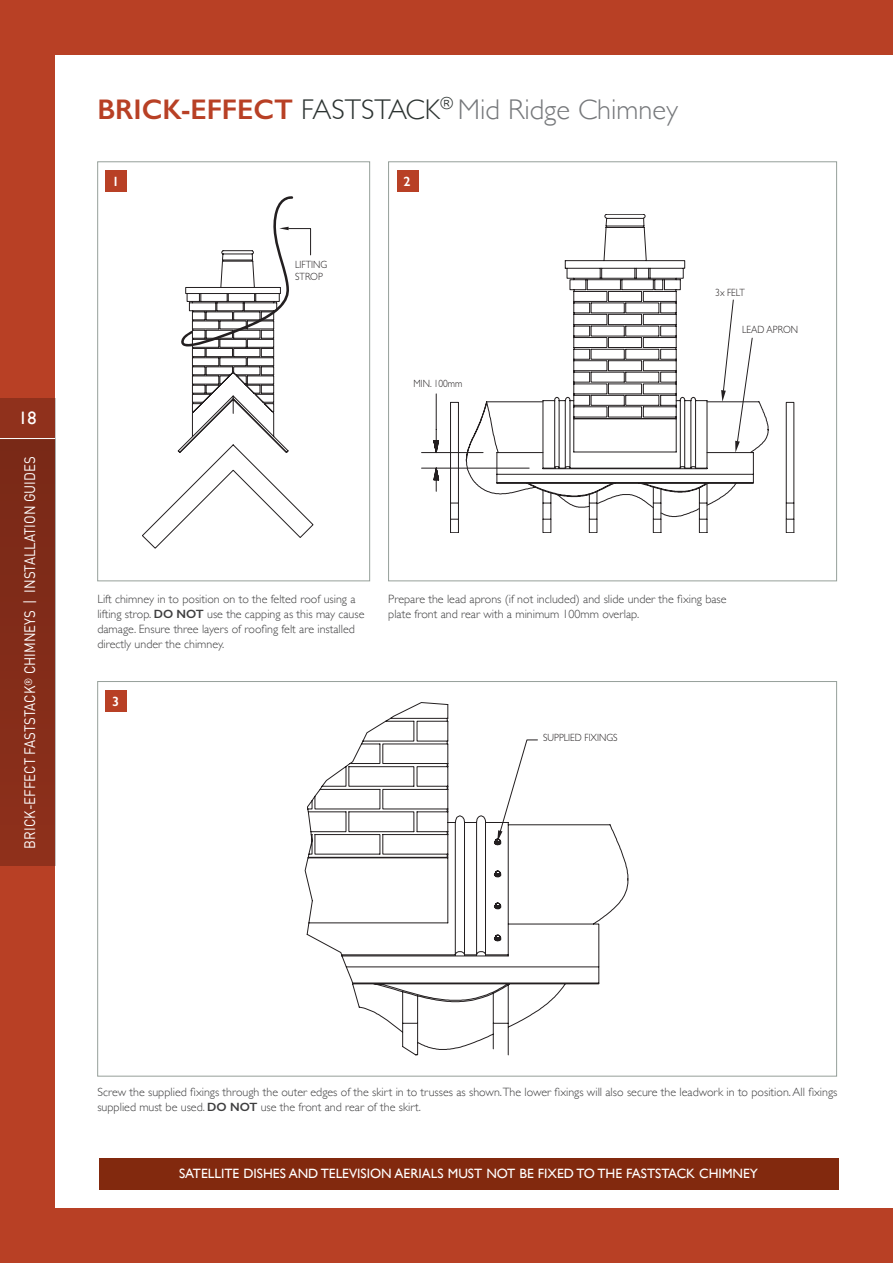
<style>
.page{position:relative;width:893px;height:1263px;background:#b84025}
.page>*{position:absolute;margin:0;border:0;box-sizing:border-box;transform-origin:0 0}
.t1{font:300 28.5px "Gill Sans";color:#76787b}
.t2{font:18px "Gill Sans";color:#fff}
.t3{font:15px "DIN";color:#fff;scale:.88 1}
.t4{font:13.5px "Gill Sans";color:#fff}
.t5{font:600 13.5px "Gill Sans";color:#fff}
.t6{font:300 12px/15px "Gill Sans";color:#3e3e3f}
.t7{font:300 10.5px/11.7px "Gill Sans";color:#231f20;scale:.9 1}
.s1{font-weight:600;color:#b84025}
.s2{color:#2d3432}
.s3{font-weight:600}
</style>
<div class="page">
<div style="left:55px;top:55px;width:838px;height:1153px;background:#fff"></div>
<div style="left:99px;top:1158px;width:739px;height:31px;background:#82290e"></div>
<div style="left:0;top:398px;width:55px;height:468px;background:#90311c"></div>
<div style="left:0;top:439px;width:55px;height:427px;background:#822c19"></div>
<hr style="left:0;top:438px;width:55px;height:1px;background:#fff">
<div style="left:97px;top:161px;width:273px;height:420px;background:#fff;border:1px solid #96a09a"></div>
<div style="left:105px;top:170px;width:22px;height:22px;background:#b84025"></div>
<svg style="left:305px;top:702px;width:323px;height:353px"></svg>
<svg style="left:497px;top:739px;width:41px;height:103px"></svg>
<div style="left:105px;top:690px;width:22px;height:22px;background:#b84025"></div>
<svg style="left:564px;top:214px;width:122px;height:85px"></svg>
<svg style="left:450px;top:401px;width:344px;height:132px"></svg>
<svg style="left:433px;top:299px;width:320px;height:156px"></svg>
<svg style="left:433px;top:467px;width:6px;height:24px"></svg>
<hr style="left:422px;top:452px;width:61px;height:1px;background:#231f20">
<hr style="left:422px;top:468px;width:107px;height:1px;background:#231f20">
<hr style="left:436px;top:394px;width:1px;height:35px;background:#231f20">
<div style="left:397px;top:170px;width:21px;height:22px;background:#b84025"></div>
<svg style="left:142px;top:250px;width:172px;height:298px"></svg>
<svg style="left:180px;top:196px;width:131px;height:150px"></svg>
<h2 class="t2" style="left:19px;top:408px;width:20px">18</h2>
<p class="t3" style="left:20px;top:849px;width:447px;rotate:-90deg">BRICK-EFFECT FASTSTACK<sup>®</sup> CHIMNEYS | INSTALLATION GUIDES</p>
<p class="t1" style="left:97px;top:87px;width:582px"><span class="s1">BRICK-EFFECT</span> <span class="s2">FASTSTACK</span><sup>®</sup> Mid Ridge Chimney</p>
<p class="t5" style="left:112px;top:173px;width:9px">1</p>
<p class="t7" style="left:295px;top:259px;width:37px">LIFTING<br>STROP</p>
<p class="t5" style="left:403px;top:173px;width:9px">2</p>
<p class="t7" style="left:413px;top:378px;width:56px">MIN. 100mm</p>
<p class="t7" style="left:715px;top:286px;width:35px">3x FELT</p>
<p class="t7" style="left:742px;top:324px;width:64px">LEAD APRON</p>
<p class="t6" style="left:97px;top:591px;width:269px">Lift chimney in to position on to the felted roof using a lifting strop. <span class="s3">DO NOT</span> use the capping as this may cause damage. Ensure three layers of roofing felt are installed directly under the chimney.</p>
<p class="t5" style="left:112px;top:693px;width:9px">3</p>
<p class="t6" style="left:388px;top:591px;width:340px">Prepare the lead aprons (if not included) and slide under the fixing base plate front and rear with a minimum 100mm overlap.</p>
<p class="t7" style="left:543px;top:731px;width:84px">SUPPLIED FIXINGS</p>
<p class="t6" style="left:97px;top:1083px;width:742px">Screw the supplied fixings through the outer edges of the skirt in to trusses as shown.The lower fixings will also secure the leadwork in to position. All fixings supplied must be used. <span class="s3">DO NOT</span> use the front and rear of the skirt.</p>
<p class="t4" style="left:179px;top:1166px;width:580px">SATELLITE DISHES AND TELEVISION AERIALS MUST NOT BE FIXED TO THE FASTSTACK CHIMNEY</p>
</div>
